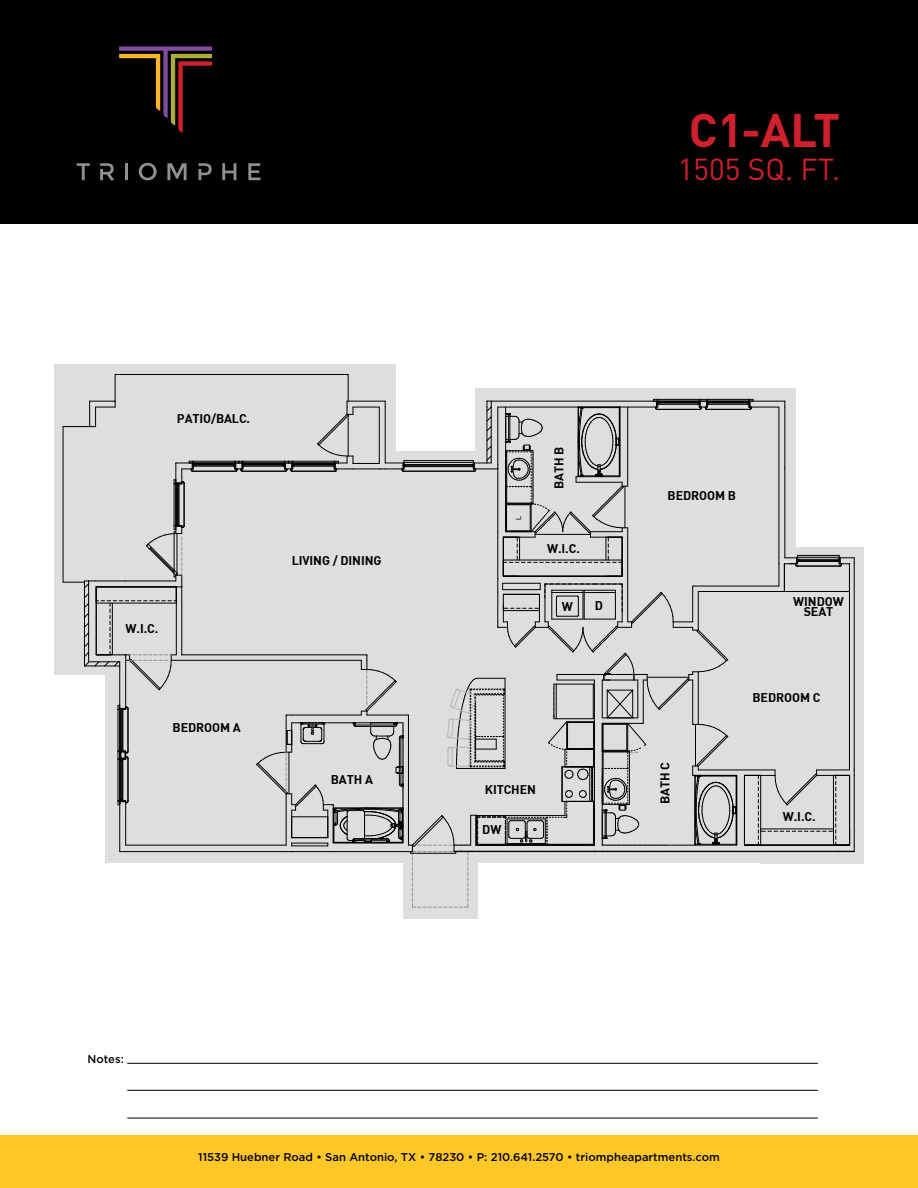
<style>
.page{position:relative;width:918px;height:1188px;background:#fff}
.page>*{position:absolute;margin:0;border:0;box-sizing:border-box;transform-origin:0 0}
.t1{font:700 46.5px "DIN";color:#cf202e}
.t2{font:30px "DIN";color:#cf202e}
.t3{font:12.45px/10.9px "DIN Bold";letter-spacing:-.01em;color:#000;text-align:center}
.t4{font:500 11.25px "Gotham";color:#000}
.t5{font:7.2px "Helvetica";color:#000}
</style>
<div class="page">
<div style="left:0;top:1135px;width:918px;height:53px;background:#ffc828"></div>
<div style="left:0;top:0;width:918px;height:224px;background:#000"></div>
<svg style="left:77px;top:163px;width:13px;height:17px"></svg>
<svg style="left:100px;top:163px;width:14px;height:17px"></svg>
<hr style="left:125px;top:163px;width:3px;height:17px;background:#8e9091">
<svg style="left:139px;top:163px;width:18px;height:17px"></svg>
<svg style="left:167px;top:163px;width:20px;height:17px"></svg>
<svg style="left:198px;top:163px;width:14px;height:17px"></svg>
<svg style="left:222px;top:163px;width:14px;height:17px"></svg>
<svg style="left:248px;top:163px;width:13px;height:17px"></svg>
<svg style="left:119px;top:46px;width:93px;height:87px"></svg>
<hr style="left:127px;top:1063px;width:691px;height:1px;background:#000">
<hr style="left:127px;top:1090px;width:691px;height:1px;background:#000">
<hr style="left:127px;top:1118px;width:691px;height:1px;background:#000">
<div style="left:404px;top:809px;width:74px;height:110px;background:#dddede"></div>
<div style="left:54px;top:364px;width:342px;height:310px;background:#dddede"></div>
<div style="left:105px;top:452px;width:689px;height:411px;background:#dddede"></div>
<div style="left:761px;top:547px;width:103px;height:316px;background:#dddede"></div>
<div style="left:476px;top:388px;width:320px;height:177px;background:#dddede"></div>
<hr style="left:750px;top:401px;width:35px;height:1px;background:#000">
<hr style="left:779px;top:407px;width:1px;height:151px;background:#000">
<hr style="left:785px;top:407px;width:1px;height:151px;background:#000">
<hr style="left:125px;top:802px;width:1px;height:43px;background:#000">
<hr style="left:119px;top:802px;width:1px;height:50px;background:#000">
<hr style="left:125px;top:655px;width:1px;height:53px;background:#000">
<hr style="left:119px;top:666px;width:1px;height:42px;background:#000">
<hr style="left:595px;top:851px;width:259px;height:1px;background:#000">
<hr style="left:182px;top:655px;width:185px;height:1px;background:#000">
<hr style="left:171px;top:660px;width:190px;height:1px;background:#000">
<hr style="left:693px;top:586px;width:86px;height:1px;background:#000">
<hr style="left:698px;top:591px;width:86px;height:1px;background:#000">
<hr style="left:698px;top:770px;width:77px;height:1px;background:#000">
<svg style="left:744px;top:770px;width:111px;height:83px"></svg>
<hr style="left:708px;top:404px;width:40px;height:1px;background:#000">
<hr style="left:707px;top:409px;width:43px;height:1px;background:#000">
<hr style="left:708px;top:402px;width:40px;height:1px;background:#000">
<hr style="left:244px;top:466px;width:39px;height:1px;background:#000">
<hr style="left:243px;top:471px;width:42px;height:1px;background:#000">
<hr style="left:243px;top:461px;width:42px;height:1px;background:#000">
<hr style="left:244px;top:464px;width:39px;height:1px;background:#000">
<hr style="left:244px;top:463px;width:39px;height:1px;background:#000">
<hr style="left:122px;top:760px;width:1px;height:40px;background:#000">
<hr style="left:128px;top:759px;width:1px;height:42px;background:#000">
<hr style="left:121px;top:760px;width:1px;height:40px;background:#000">
<hr style="left:120px;top:760px;width:1px;height:40px;background:#000">
<hr style="left:122px;top:710px;width:1px;height:40px;background:#000">
<hr style="left:128px;top:709px;width:1px;height:42px;background:#000">
<hr style="left:121px;top:710px;width:1px;height:40px;background:#000">
<hr style="left:120px;top:710px;width:1px;height:40px;background:#000">
<hr style="left:194px;top:466px;width:40px;height:1px;background:#000">
<hr style="left:193px;top:471px;width:42px;height:1px;background:#000">
<hr style="left:193px;top:461px;width:42px;height:1px;background:#000">
<hr style="left:194px;top:464px;width:40px;height:1px;background:#000">
<svg style="left:233px;top:461px;width:12px;height:11px"></svg>
<hr style="left:194px;top:463px;width:40px;height:1px;background:#000">
<hr style="left:179px;top:485px;width:1px;height:39px;background:#000">
<hr style="left:184px;top:483px;width:1px;height:43px;background:#000">
<hr style="left:174px;top:484px;width:1px;height:41px;background:#000">
<hr style="left:177px;top:485px;width:1px;height:39px;background:#000">
<svg style="left:174px;top:461px;width:21px;height:25px"></svg>
<hr style="left:176px;top:485px;width:1px;height:39px;background:#000">
<hr style="left:126px;top:845px;width:160px;height:1px;background:#000">
<hr style="left:126px;top:851px;width:160px;height:1px;background:#000">
<hr style="left:63px;top:427px;width:1px;height:155px;background:#000">
<hr style="left:115px;top:374px;width:233px;height:1px;background:#000">
<svg style="left:63px;top:374px;width:53px;height:53px"></svg>
<hr style="left:799px;top:559px;width:39px;height:1px;background:#000">
<hr style="left:797px;top:566px;width:43px;height:1px;background:#000">
<hr style="left:798px;top:561px;width:41px;height:1px;background:#000">
<hr style="left:798px;top:557px;width:41px;height:1px;background:#000">
<hr style="left:798px;top:555px;width:41px;height:1px;background:#000">
<svg style="left:779px;top:555px;width:20px;height:36px"></svg>
<hr style="left:784px;top:591px;width:65px;height:1px;background:#000">
<svg style="left:838px;top:555px;width:17px;height:37px"></svg>
<svg style="left:63px;top:524px;width:122px;height:166px"></svg>
<hr style="left:707px;top:399px;width:42px;height:1px;background:#000">
<svg style="left:748px;top:399px;width:31px;height:11px"></svg>
<hr style="left:707px;top:401px;width:42px;height:1px;background:#000">
<hr style="left:118px;top:709px;width:1px;height:42px;background:#000">
<hr style="left:118px;top:759px;width:1px;height:42px;background:#000">
<svg style="left:118px;top:705px;width:11px;height:6px"></svg>
<svg style="left:118px;top:799px;width:11px;height:7px"></svg>
<svg style="left:118px;top:750px;width:11px;height:11px"></svg>
<hr style="left:119px;top:709px;width:1px;height:42px;background:#000">
<hr style="left:119px;top:759px;width:1px;height:42px;background:#000">
<hr style="left:854px;top:564px;width:1px;height:206px;background:#000">
<hr style="left:849px;top:564px;width:1px;height:206px;background:#000">
<svg style="left:256px;top:374px;width:481px;height:534px"></svg>
<h1 class="t1" style="left:689px;top:100px;width:153px">C1-ALT</h1>
<h2 class="t2" style="left:678px;top:151px;width:164px">1505 SQ. FT.</h2>
<p class="t3" style="left:177px;top:413px;width:75px">PATIO/BALC.</p>
<p class="t3" style="left:126px;top:623px;width:34px">W.I.C.</p>
<p class="t3" style="left:173px;top:721px;width:70px">BEDROOM A</p>
<p class="t3" style="left:292px;top:554px;width:91px">LIVING / DINING</p>
<p class="t3" style="left:331px;top:774px;width:44px">BATH A</p>
<p class="t5" style="left:513px;top:520px;width:5px;rotate:-90deg">L</p>
<p class="t3" style="left:553px;top:489px;width:44px;rotate:-90deg">BATH B</p>
<p class="t3" style="left:547px;top:543px;width:34px">W.I.C.</p>
<p class="t3" style="left:562px;top:600px;width:13px">W</p>
<p class="t3" style="left:595px;top:600px;width:10px">D</p>
<p class="t3" style="left:485px;top:784px;width:53px">KITCHEN</p>
<p class="t3" style="left:482px;top:824px;width:21px">DW</p>
<p class="t3" style="left:668px;top:490px;width:70px">BEDROOM B</p>
<p class="t3" style="left:659px;top:804px;width:43px;rotate:-90deg">BATH C</p>
<p class="t3" style="left:793px;top:595px;width:52px">WINDOW<br>SEAT</p>
<p class="t3" style="left:753px;top:692px;width:69px">BEDROOM C</p>
<p class="t3" style="left:783px;top:811px;width:34px">W.I.C.</p>
<p class="t4" style="left:88px;top:1051px;width:38px">Notes:</p>
<p class="t4" style="left:198px;top:1149px;width:523px">11539 Huebner Road • San Antonio, TX • 78230 • P: 210.641.2570 • triompheapartments.com</p>
</div>
